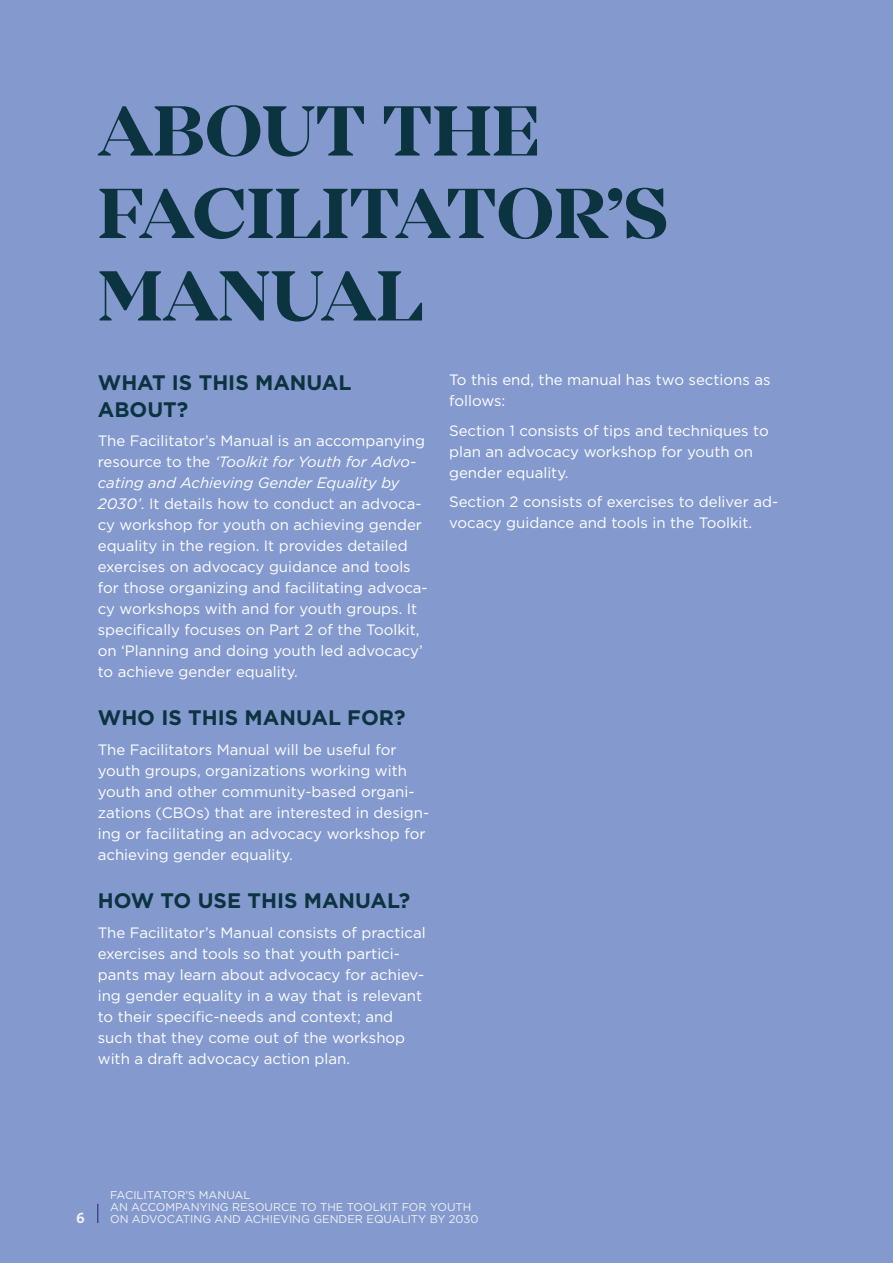
<style>
.page{position:relative;width:893px;height:1263px;background:#849acf}
.page>*{position:absolute;margin:0;border:0;box-sizing:border-box;transform-origin:0 0}
.t1{font:700 73.5px/82.5px "Mirador";color:#0c3340}
.t2{font:700 21px/27px "Gotham";color:#0c3340}
.t3{font:15px/21px "Gotham";color:#fff}
.t4{font:15px "The Sans Bold Caps";color:#f3f4f4}
.t5{font:11.25px/12px "Gotham";color:#f1f1f2}
.s1{font-style:italic}
</style>
<div class="page">
<svg style="left:97px;top:1204px;width:1px;height:19px"></svg>
<h1 class="t1" style="left:98px;top:91px;width:572px">ABOUT THE<br>FACILITATOR’S<br>MANUAL</h1>
<h2 class="t2" style="left:98px;top:368px;width:255px">WHAT IS THIS MANUAL<br>ABOUT?</h2>
<p class="t3" style="left:98px;top:430px;width:331px">The Facilitator’s Manual is an accompanying resource to the <span class="s1">‘Toolkit for Youth for Advo&shy;cating and Achieving Gender Equality by 2030’</span>. It details how to conduct an advoca&shy;cy workshop for youth on achieving gender equality in the region. It provides detailed exercises on advocacy guidance and tools for those organizing and facilitating advoca&shy;cy workshops with and for youth groups. It specifically focuses on Part 2 of the Toolkit, on ‘Planning and doing youth led advocacy’ to achieve gender equality.</p>
<h2 class="t2" style="left:98px;top:704px;width:309px">WHO IS THIS MANUAL FOR?</h2>
<p class="t3" style="left:98px;top:739px;width:333px">The Facilitators Manual will be useful for youth groups, organizations working with youth and other community-based organi&shy;zations (CBOs) that are interested in design&shy;ing or facilitating an advocacy workshop for achieving gender equality.</p>
<h2 class="t2" style="left:98px;top:887px;width:314px">HOW TO USE THIS MANUAL?</h2>
<p class="t3" style="left:98px;top:921px;width:329px">The Facilitator’s Manual consists of practical exercises and tools so that youth partici&shy;pants may learn about advocacy for achiev&shy;ing gender equality in a way that is relevant to their specific-needs and context; and such that they come out of the workshop with a draft advocacy action plan.</p>
<p class="t3" style="left:449px;top:369px;width:323px">To this end, the manual has two sections as follows:</p>
<p class="t3" style="left:449px;top:420px;width:321px">Section 1 consists of tips and techniques to plan an advocacy workshop for youth on gender equality.</p>
<p class="t3" style="left:449px;top:491px;width:330px">Section 2 consists of exercises to deliver ad&shy;vocacy guidance and tools in the Toolkit.</p>
<p class="t5" style="left:110px;top:1189px;width:363px">FACILITATOR’S MANUAL<br>AN ACCOMPANYING RESOURCE TO THE TOOLKIT FOR YOUTH</p>
<p class="t4" style="left:76px;top:1205px;width:10px">6</p>
<p class="t5" style="left:110px;top:1213px;width:370px">ON ADVOCATING AND ACHIEVING GENDER EQUALITY BY 2030</p>
</div>
